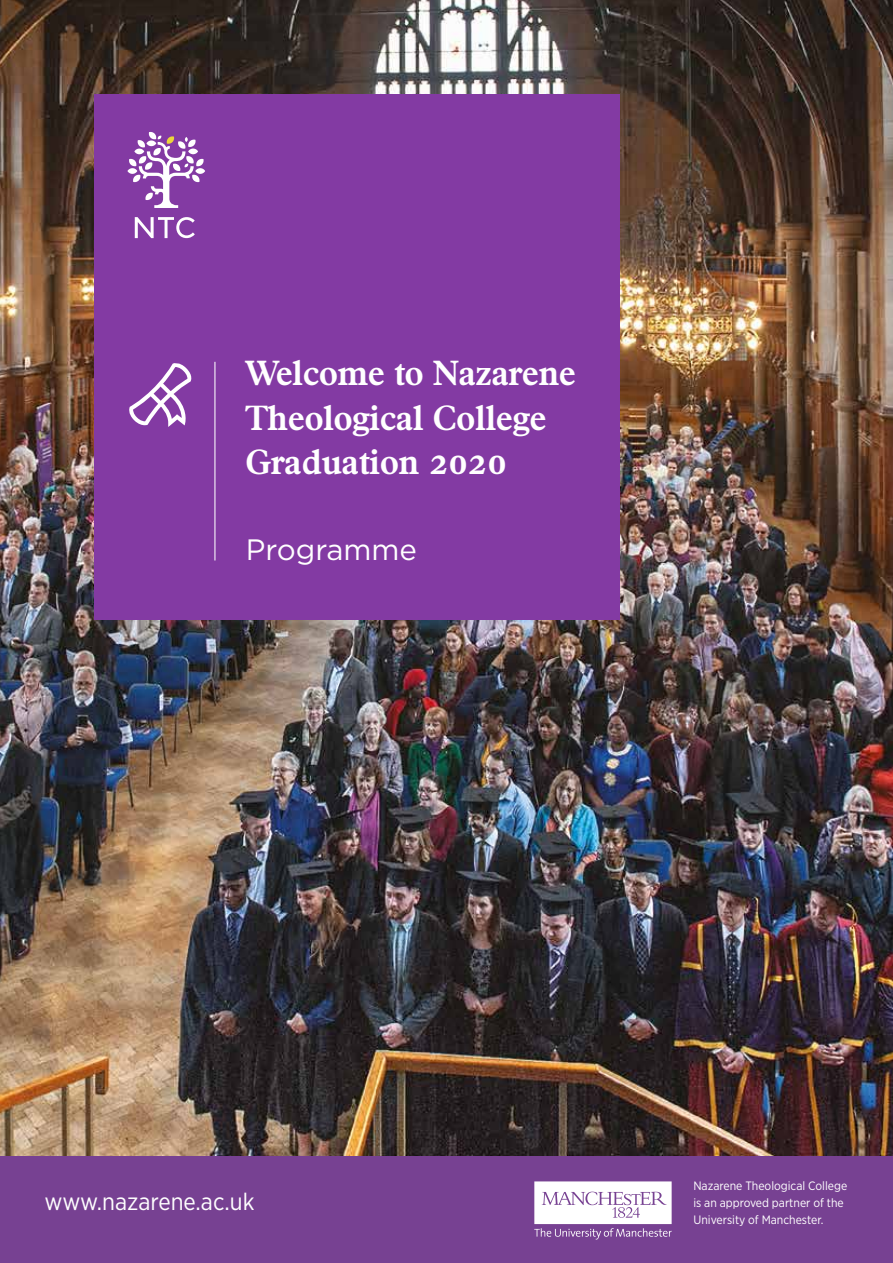
<style>
.page{position:relative;width:893px;height:1263px;background:#fff}
.page>*{position:absolute;margin:0;border:0;box-sizing:border-box;transform-origin:0 0}
.t1{font:700 33.6px/44.2px "Francisco Serial";color:#fff}
.t2{font:29.4px "Gotham";color:#fff}
.t3{font:24px "Gotham Narrow";color:#fff}
.t4{font:12.15px/17.2px "Gotham Narrow";color:#fff}
</style>
<div class="page">
<img style="left:0;top:0;width:893px;height:1157px">
<div style="left:95px;top:95px;width:525px;height:525px;background:#833aa3"></div>
<hr style="left:214px;top:362px;width:1px;height:198px;background:#fff">
<div style="left:195px;top:168px;width:10px;height:6px;background:#e9dcee;border-radius:50%"></div>
<svg style="left:129px;top:132px;width:75px;height:76px"></svg>
<svg style="left:135px;top:217px;width:60px;height:21px"></svg>
<svg style="left:129px;top:363px;width:62px;height:64px"></svg>
<div style="left:0;top:1157px;width:893px;height:106px;background:#774192"></div>
<svg style="left:534px;top:1181px;width:138px;height:58px"></svg>
<h1 class="t1" style="left:246px;top:351px;width:331px">Welcome to Nazarene<br>Theological College<br>Graduation 2020</h1>
<h2 class="t2" style="left:246px;top:531px;width:173px">Programme</h2>
<h3 class="t3" style="left:45px;top:1186px;width:211px">www.nazarene.ac.uk</h3>
<p class="t4" style="left:693px;top:1177px;width:155px">Nazarene Theological College is an approved partner of the<br>University of Manchester.</p>
</div>
